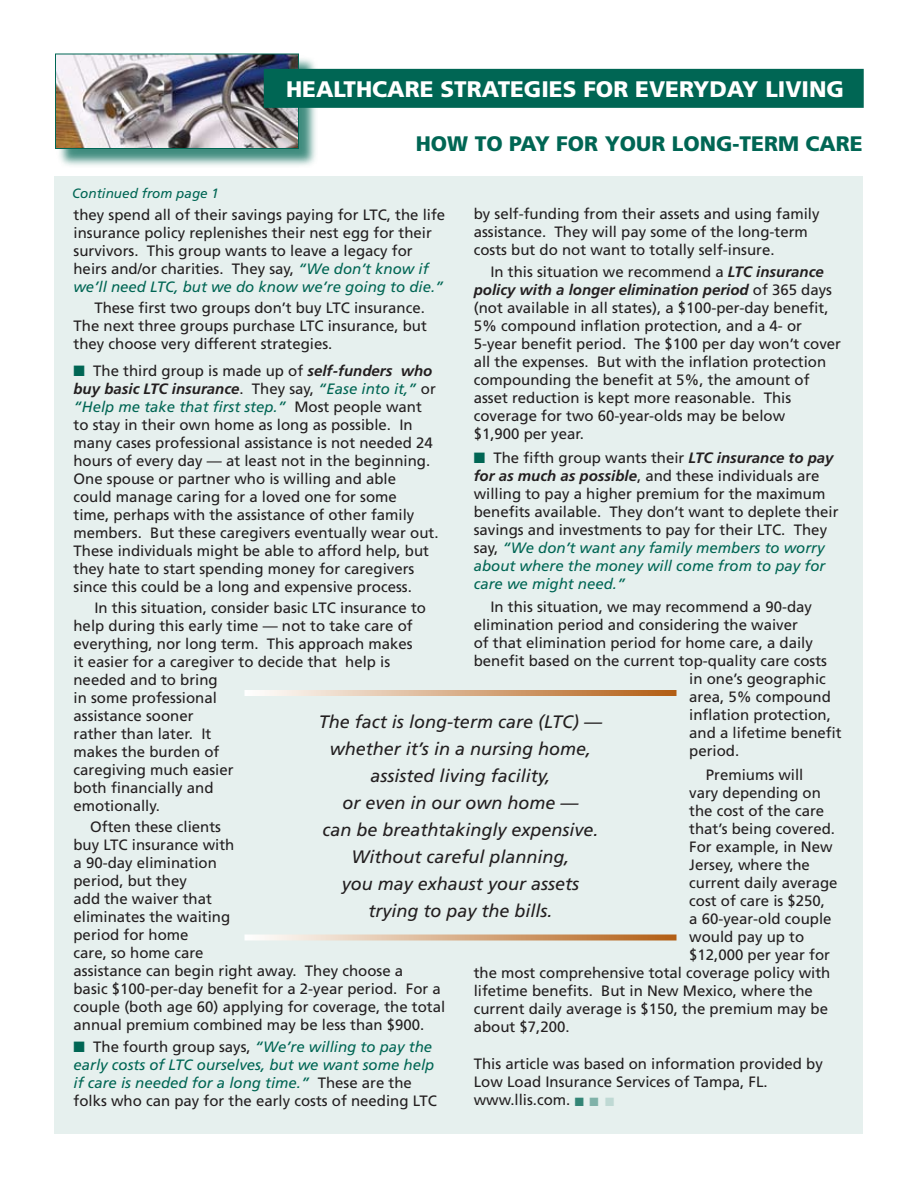
<style>
.page{position:relative;width:918px;height:1188px;background:#fff}
.page>*{position:absolute;margin:0;border:0;box-sizing:border-box;transform-origin:0 0}
.t1{font:900 22.5px "Frutiger";color:#fff}
.t2{font:900 21px "Frutiger";color:#006654}
.t3{font:italic 18px/27px "Frutiger";color:#231f20;text-align:center}
.t4{font:15px/18px "Frutiger";color:#231f20}
.t5{font:italic 15px/18px "Frutiger";color:#006654}
.t6{font:italic 13.5px "Frutiger";color:#006654}
.t7{font:12px "Zapf Dingbats";color:#338576}
.s1{font-weight:700;font-style:italic}
.s2{color:#006654}
.s3{font-style:italic;color:#006654}
.s4{font-style:normal;color:#231f20}
.s5{color:#80b2a9}
.s6{color:#bfd9d4}
</style>
<div class="page">
<div style="left:57px;top:55px;width:261px;height:114px;background:#006654;opacity:.75"></div>
<img style="left:57px;top:56px;width:240px;height:91px">
<div style="left:55px;top:54px;width:244px;height:95px;border:1px solid #006654"></div>
<div style="left:55px;top:176px;width:808px;height:958px;background:#e6f0ee"></div>
<div style="left:264px;top:70px;width:599px;height:37px;background:#006654"></div>
<div style="left:264px;top:69px;width:600px;height:39px;border:2px solid #006654"></div>
<svg style="left:244px;top:690px;width:432px;height:6px;background:#d8ae89"></svg>
<svg style="left:244px;top:934px;width:432px;height:6px;background:#d9b391"></svg>
<h1 class="t1" style="left:286px;top:75px;width:184px">HEALTHCARE STRATEG</h1>
<h1 class="t1" style="left:541px;top:75px;width:304px">IES FOR EVERYDAY LIVING</h1>
<p class="t6" style="left:72px;top:185px;width:149px">Continued from page 1</p>
<h2 class="t2" style="left:416px;top:131px;width:448px">HOW TO PAY FOR YOUR LONG-TERM CARE</h2>
<p class="t4" style="left:474px;top:204px;width:347px">by self-funding from their assets and using family assistance. They will pay some of the long-term costs but do not want to totally self-insure.</p>
<p class="t4" style="left:474px;top:263px;width:369px;text-indent:17px">In this situation we recommend a <span class="s1">LTC insurance policy with a longer elimination period</span> of 365 days (not available in all states), a $100-per-day benefit, 5% compound inflation protection, and a 4- or 5-year benefit period. The $100 per day won’t cover all the expenses. But with the inflation protection compounding the benefit at 5%, the amount of asset reduction is kept more reasonable. This coverage for two 60-year-olds may be below<br>$1,900 per year.</p>
<p class="t4" style="left:474px;top:449px;width:366px"><span class="s2">■</span> The fifth group wants their <span class="s1">LTC insurance to pay for as much as possible</span>, and these individuals are willing to pay a higher premium for the maximum benefits available. They don’t want to deplete their savings and investments to pay for their LTC. They say, <span class="s3">“We don’t want any family members to worry about where the money will come from to pay for care we might need.”</span></p>
<p class="t4" style="left:490px;top:597px;width:323px">In this situation, we may recommend a 90-day</p>
<p class="t4" style="left:474px;top:615px;width:326px">elimination period and considering the waiver</p>
<p class="t4" style="left:474px;top:633px;width:341px">of that elimination period for home care, a daily</p>
<p class="t4" style="left:474px;top:651px;width:355px">benefit based on the current top-quality care costs</p>
<p class="t4" style="left:689px;top:669px;width:138px">in one’s geographic</p>
<p class="t4" style="left:689px;top:687px;width:143px">area, 5% compound</p>
<p class="t4" style="left:689px;top:705px;width:143px">inflation protection,</p>
<p class="t4" style="left:689px;top:723px;width:154px">and a lifetime benefit</p>
<p class="t4" style="left:689px;top:741px;width:52px">period.</p>
<p class="t4" style="left:706px;top:765px;width:99px">Premiums will</p>
<p class="t4" style="left:689px;top:783px;width:133px">vary depending on</p>
<p class="t4" style="left:689px;top:801px;width:137px">the cost of the care</p>
<p class="t4" style="left:689px;top:819px;width:147px">that’s being covered.</p>
<p class="t4" style="left:689px;top:837px;width:145px">For example, in New</p>
<p class="t4" style="left:689px;top:855px;width:122px">Jersey, where the</p>
<p class="t4" style="left:689px;top:873px;width:150px">current daily average</p>
<p class="t4" style="left:689px;top:891px;width:137px">cost of care is $250,</p>
<p class="t4" style="left:689px;top:909px;width:144px">a 60-year-old couple</p>
<p class="t4" style="left:689px;top:927px;width:117px">would pay up to</p>
<p class="t4" style="left:689px;top:945px;width:142px">$12,000 per year for</p>
<p class="t4" style="left:474px;top:963px;width:358px">the most comprehensive total coverage policy with</p>
<p class="t4" style="left:474px;top:981px;width:341px">lifetime benefits. But in New Mexico, where the</p>
<p class="t4" style="left:474px;top:999px;width:356px">current daily average is $150, the premium may be</p>
<p class="t4" style="left:474px;top:1017px;width:97px">about $7,200.</p>
<p class="t4" style="left:474px;top:1055px;width:351px">This article was based on information provided by<br>Low Load Insurance Services of Tampa, FL. www.llis.com.</p>
<p class="t4" style="left:74px;top:206px;width:373px">they spend all of their savings paying for LTC, the life insurance policy replenishes their nest egg for their survivors. This group wants to leave a legacy for heirs and/or charities. They say, <span class="s3">“We don’t know if we’ll need LTC, but we do know we’re going to die.”</span></p>
<p class="t4" style="left:74px;top:299px;width:355px;text-indent:21px">These first two groups don’t buy LTC insurance.<br>The next three groups purchase LTC insurance, but they choose very different strategies.</p>
<p class="t4" style="left:74px;top:361px;width:367px"><span class="s2">■</span> The third group is made up of <span class="s1">self-funders who buy basic LTC insurance</span>. They say, <span class="s3">“Ease into it,”</span> or <span class="s3">“Help me take that first step.”</span> Most people want to stay in their own home as long as possible. In many cases professional assistance is not needed 24 hours of every day — at least not in the beginning.<br>One spouse or partner who is willing and able<br>could manage caring for a loved one for some<br>time, perhaps with the assistance of other family members. But these caregivers eventually wear out.<br>These individuals might be able to afford help, but they hate to start spending money for caregivers since this could be a long and expensive process.</p>
<p class="t4" style="left:74px;top:598px;width:354px;text-indent:21px">In this situation, consider basic LTC insurance to help during this early time — not to take care of everything, nor long term. This approach makes it easier for a caregiver to decide that help is needed and to bring<br>in some professional<br>assistance sooner<br>rather than later. It<br>makes the burden of<br>caregiving much easier<br>both financially and<br>emotionally.</p>
<p class="t4" style="left:74px;top:817px;width:373px;text-indent:17px">Often these clients<br>buy LTC insurance with<br>a 90-day elimination<br>period, but they<br>add the waiver that<br>eliminates the waiting<br>period for home<br>care, so home care<br>assistance can begin right away. They choose a<br>basic $100-per-day benefit for a 2-year period. For a couple (both age 60) applying for coverage, the total annual premium combined may be less than $900.</p>
<p class="t5" style="left:74px;top:1038px;width:365px">■ <span class="s4">The fourth group says,</span> “We’re willing to pay the early costs of LTC ourselves, but we want some help if care is needed for a long time.” <span class="s4">These are the folks who can pay for the early costs of needing LTC</span></p>
<p class="t3" style="left:319px;top:708px;width:285px">The fact is long-term care (LTC) — whether it’s in a nursing home, assisted living facility,<br>or even in our own home —<br>can be breathtakingly expensive.<br>Without careful planning,<br>you may exhaust your assets trying to pay the bills.</p>
<p class="t7" style="left:575px;top:1096px;width:35px">■ <span class="s5">■</span> <span class="s6">■</span></p>
</div>
